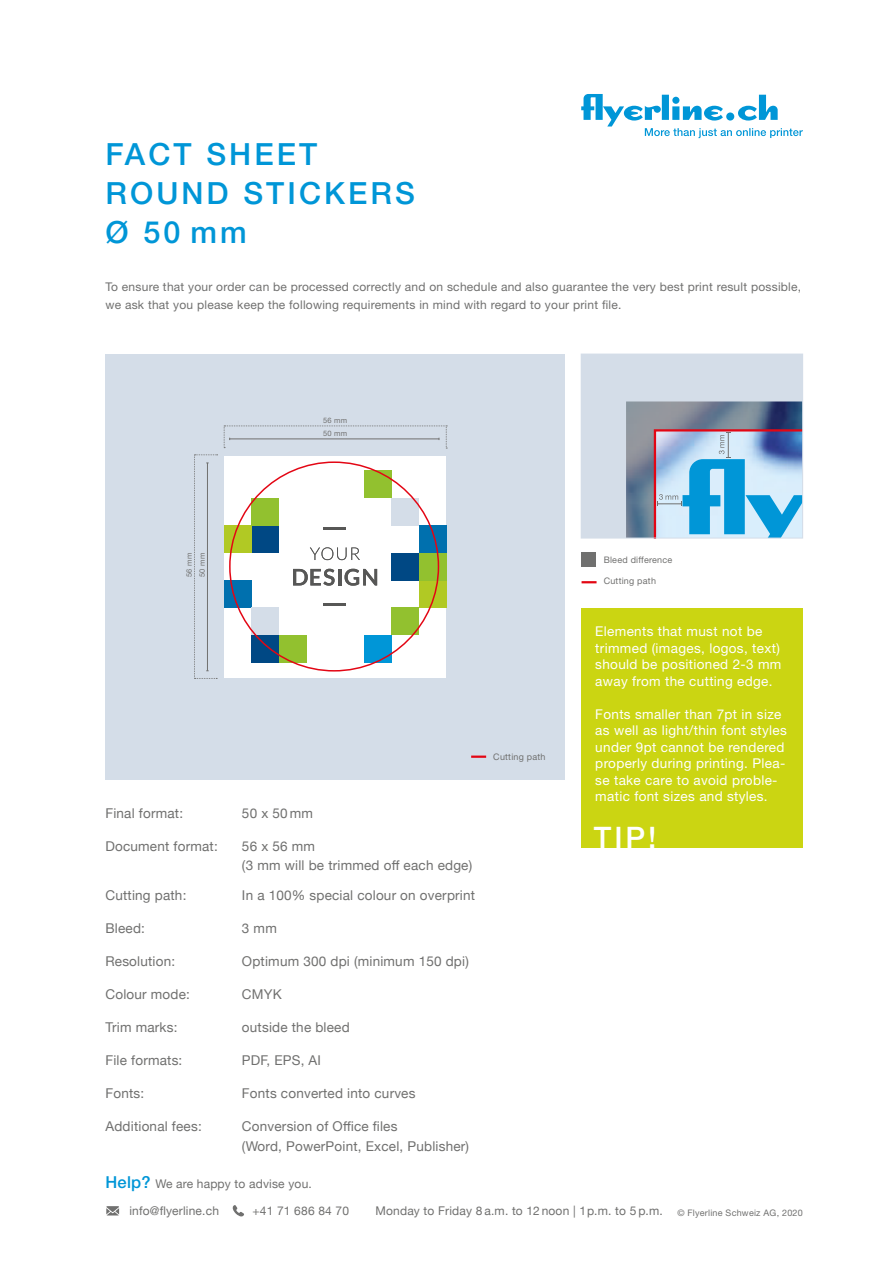
<style>
.page{position:relative;width:893px;height:1263px;background:#fff}
.page>*{position:absolute;margin:0;border:0;box-sizing:border-box;transform-origin:0 0}
.t1{font:500 30.6px "Helvetica Neue LT Std";letter-spacing:.1em;color:#0096d7}
.t2{font:500 29.7px "Helvetica Neue LT Std";color:#fff}
.Fliesstext{font:13.5px/19.5px "Helvetica Neue";letter-spacing:.015em;color:#70706f}
.t3{font:13.5px/16.5px "Helvetica Neue LT Std";letter-spacing:.025em;color:#fff}
.t4{font:12px/18px "Helvetica Neue LT Std";letter-spacing:.02em;color:#70706f}
.t5{font:12px "Helvetica Neue";letter-spacing:.015em;color:#70706f}
.Vermassung_Endformat{font:9px "Helvetica Neue LT Std";letter-spacing:.025em;color:#70706f}
.Vermassung_Endformat-2{font:7.5px "Helvetica Neue LT Std";letter-spacing:.025em;color:#70706f}
.s1{font-family:"Helvetica Neue LT Std";font-weight:500;font-size:16.5px;color:#0096d7}
</style>
<div class="page">
<div style="left:581px;top:608px;width:222px;height:240px;background:#cbd512"></div>
<svg style="left:581px;top:94px;width:222px;height:44px"></svg>
<svg style="left:106px;top:1206px;width:13px;height:9px"></svg>
<svg style="left:232px;top:1205px;width:12px;height:11px"></svg>
<div style="left:581px;top:354px;width:222px;height:184px;background:#d4dde8"></div>
<img style="left:626px;top:401px;width:175px;height:135px">
<svg style="left:653px;top:428px;width:148px;height:108px;background:#84b7dc"></svg>
<div style="left:581px;top:354px;width:222px;height:184px;border:1px solid #d4dde8"></div>
<svg style="left:582px;top:581px;width:15px;height:2px"></svg>
<div style="left:581px;top:552px;width:15px;height:15px;background:#70706f"></div>
<div style="left:105px;top:354px;width:460px;height:425px;background:#d4dde8"></div>
<div style="left:224px;top:456px;width:222px;height:221px;background:#fff"></div>
<svg style="left:310px;top:547px;width:50px;height:13px"></svg>
<svg style="left:293px;top:569px;width:42px;height:17px"></svg>
<hr style="left:338px;top:569px;width:4px;height:16px;background:#575756">
<svg style="left:345px;top:569px;width:32px;height:17px"></svg>
<hr style="left:324px;top:527px;width:22px;height:2px;background:#575756">
<hr style="left:324px;top:603px;width:22px;height:3px;background:#575756">
<div style="left:391px;top:553px;width:28px;height:27px;background:#004884"></div>
<div style="left:419px;top:525px;width:27px;height:28px;background:#0070ae"></div>
<div style="left:419px;top:580px;width:27px;height:28px;background:#b1c924"></div>
<div style="left:364px;top:635px;width:27px;height:27px;background:#0096d7"></div>
<div style="left:391px;top:608px;width:28px;height:27px;background:#92c12f"></div>
<div style="left:419px;top:553px;width:27px;height:27px;background:#92c12f"></div>
<div style="left:391px;top:498px;width:28px;height:27px;background:#d4dde8"></div>
<div style="left:364px;top:471px;width:27px;height:27px;background:#92c12f"></div>
<div style="left:252px;top:525px;width:27px;height:28px;background:#004884"></div>
<div style="left:252px;top:635px;width:27px;height:27px;background:#004884"></div>
<div style="left:224px;top:580px;width:28px;height:28px;background:#0070ae"></div>
<div style="left:224px;top:525px;width:28px;height:28px;background:#b1c924"></div>
<div style="left:252px;top:498px;width:27px;height:27px;background:#92c12f"></div>
<div style="left:252px;top:608px;width:27px;height:27px;background:#d4dde8"></div>
<div style="left:279px;top:635px;width:27px;height:27px;background:#92c12f"></div>
<svg style="left:224px;top:426px;width:223px;height:23px"></svg>
<svg style="left:194px;top:455px;width:24px;height:224px"></svg>
<hr style="left:471px;top:755px;width:15px;height:3px;background:#e30614">
<p class="t1" style="left:105px;top:136px;width:213px">FACT SHEET</p>
<p class="t1" style="left:105px;top:175px;width:311px">ROUND STICKERS</p>
<p class="t1" style="left:105px;top:214px;width:143px">Ø 50 mm</p>
<p class="t4" style="left:105px;top:278px;width:697px">To ensure that your order can be processed correctly and on schedule and also guarantee the very best print result possible, we ask that you please keep the following requirements in mind with regard to your print file.</p>
<p class="Vermassung_Endformat-2" style="left:323px;top:416px;width:25px">56 mm</p>
<p class="Vermassung_Endformat-2" style="left:185px;top:577px;width:25px;rotate:-90deg">56 mm</p>
<p class="Vermassung_Endformat-2" style="left:198px;top:577px;width:25px;rotate:-90deg">50 mm</p>
<p class="Vermassung_Endformat-2" style="left:323px;top:429px;width:25px">50 mm</p>
<p class="Fliesstext" style="left:105px;top:804px;width:79px">Final format:</p>
<p class="Fliesstext" style="left:242px;top:804px;width:73px">50 x 50 mm</p>
<p class="Fliesstext" style="left:105px;top:837px;width:114px">Document format:</p>
<p class="Fliesstext" style="left:242px;top:837px;width:232px">56 x 56 mm<br>(3 mm will be trimmed off each edge)</p>
<p class="Fliesstext" style="left:105px;top:886px;width:82px">Cutting path:</p>
<p class="Fliesstext" style="left:242px;top:886px;width:235px">In a 100% special colour on overprint</p>
<p class="Fliesstext" style="left:105px;top:919px;width:41px">Bleed:</p>
<p class="Fliesstext" style="left:242px;top:919px;width:36px">3 mm</p>
<p class="Fliesstext" style="left:105px;top:952px;width:71px">Resolution:</p>
<p class="Fliesstext" style="left:242px;top:952px;width:228px">Optimum 300 dpi (minimum 150 dpi)</p>
<p class="Fliesstext" style="left:105px;top:985px;width:86px">Colour mode:</p>
<p class="Fliesstext" style="left:242px;top:985px;width:41px">CMYK</p>
<p class="Fliesstext" style="left:105px;top:1018px;width:74px">Trim marks:</p>
<p class="Fliesstext" style="left:242px;top:1018px;width:109px">outside the bleed</p>
<p class="Fliesstext" style="left:105px;top:1051px;width:78px">File formats:</p>
<p class="Fliesstext" style="left:242px;top:1051px;width:81px">PDF, EPS, AI</p>
<p class="Fliesstext" style="left:105px;top:1084px;width:40px">Fonts:</p>
<p class="Fliesstext" style="left:242px;top:1084px;width:175px">Fonts converted into curves</p>
<p class="Fliesstext" style="left:105px;top:1117px;width:98px">Additional fees:</p>
<p class="Fliesstext" style="left:242px;top:1117px;width:229px">Conversion of Office files<br>(Word, PowerPoint, Excel, Publisher)</p>
<p class="Vermassung_Endformat" style="left:493px;top:751px;width:54px">Cutting path</p>
<p class="Vermassung_Endformat" style="left:604px;top:554px;width:70px">Bleed difference</p>
<p class="Vermassung_Endformat" style="left:604px;top:576px;width:54px">Cutting path</p>
<p class="t3" style="left:595px;top:623px;width:188px">Elements that must not be trimmed (images, logos, text) should be positioned 2-3 mm away from the cutting edge.</p>
<p class="t3" style="left:595px;top:705px;width:193px">Fonts smaller than 7pt in size as well as light/thin font styles under 9pt cannot be rendered properly during printing. Plea&shy;se take care to avoid proble&shy;matic font sizes and styles.</p>
<h2 class="t2" style="left:594px;top:819px;width:64px">TIP!</h2>
<p class="t5" style="left:105px;top:1175px;width:208px"><span class="s1">Help?</span> We are happy to advise you.</p>
<p class="t5" style="left:129px;top:1202px;width:91px">info@flyerline.ch</p>
<p class="t5" style="left:252px;top:1202px;width:98px">+41 71 686 84 70</p>
<p class="t5" style="left:375px;top:1202px;width:429px">Monday to Friday 8 a.m. to 12 noon | 1p.m. to 5 p.m. <sub>©</sub> <sub>Flyerline</sub> <sub>Schweiz</sub> <sub>AG,</sub> <sub>2020</sub></p>
</div>
